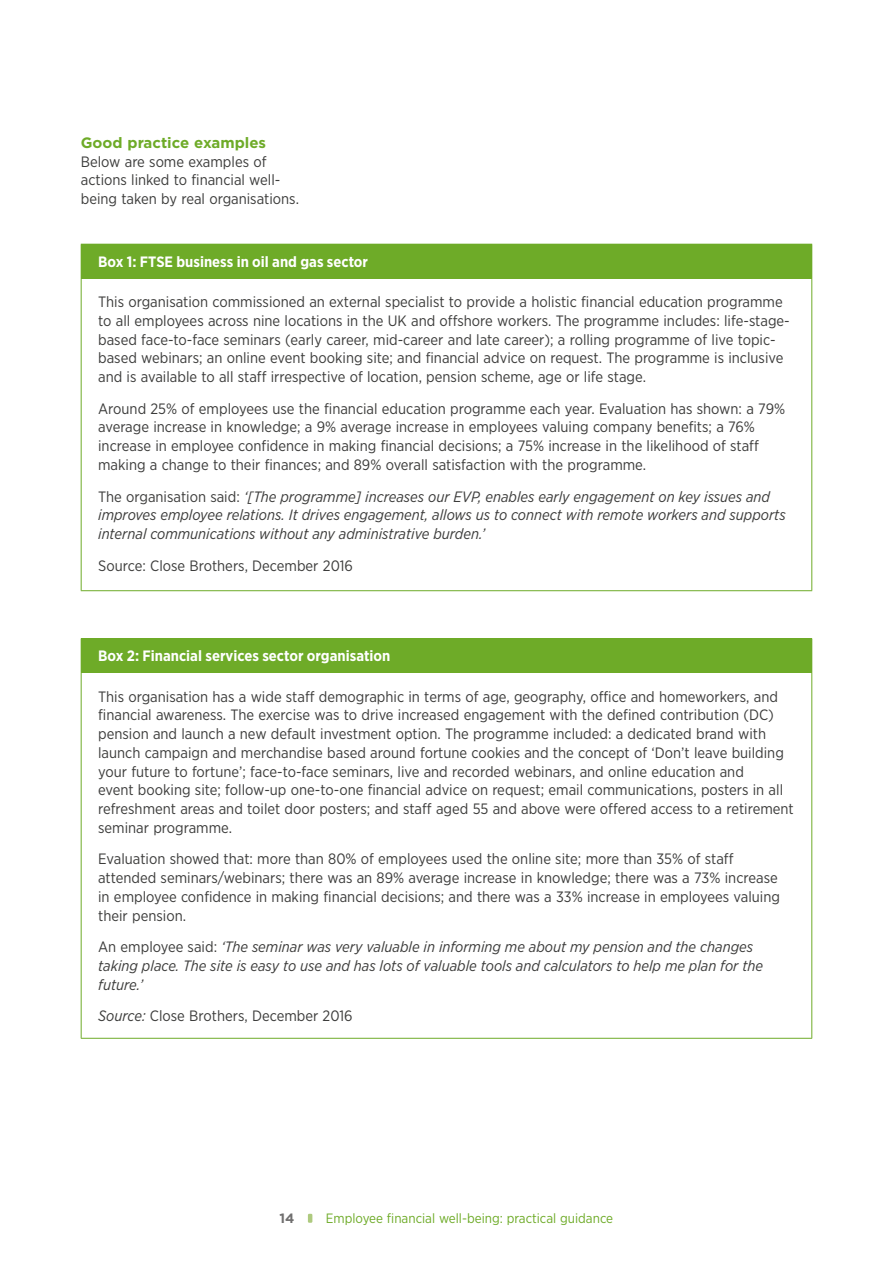
<style>
.page{position:relative;width:893px;height:1263px;background:#fff}
.page>*{position:absolute;margin:0;border:0;box-sizing:border-box;transform-origin:0 0}
.B_body{font:15px/18.8px "Gotham Narrow";color:#3c3c3b}
.B_body-2{font:italic 15px/18.8px "Gotham Narrow";color:#3c3c3b}
.figure_titles{font:700 15px "Gotham Narrow";color:#fff}
.H3_subhead{font:700 15px "Gotham";color:#6eab28}
.t1{font:13.5px "Gotham Narrow";color:#6eab28}
.t2{font:700 13.5px "Gotham";color:#706f6f}
.s1{font-style:normal}
.s2{font-style:italic}
</style>
<div class="page">
<svg style="left:308px;top:1214px;width:4px;height:9px"></svg>
<div style="left:81px;top:639px;width:731px;height:34px;background:#6eab28"></div>
<hr style="left:81px;top:638px;width:731px;height:1px;background:#6eab28">
<hr style="left:81px;top:673px;width:1px;height:365px;background:#6eab28">
<hr style="left:811px;top:673px;width:1px;height:365px;background:#6eab28">
<hr style="left:81px;top:1038px;width:731px;height:1px;background:#6eab28">
<div style="left:81px;top:244px;width:731px;height:34px;background:#6eab28"></div>
<hr style="left:81px;top:278px;width:1px;height:312px;background:#6eab28">
<hr style="left:811px;top:278px;width:1px;height:312px;background:#6eab28">
<hr style="left:81px;top:590px;width:731px;height:1px;background:#6eab28">
<p class="H3_subhead" style="left:81px;top:132px;width:187px">Good practice examples</p>
<p class="B_body" style="left:81px;top:152px;width:220px">Below are some examples of actions linked to financial well&shy;being taken by real organisations.</p>
<p class="figure_titles" style="left:98px;top:252px;width:271px">Box 1: FTSE business in oil and gas sector</p>
<p class="B_body" style="left:98px;top:292px;width:693px">This organisation commissioned an external specialist to provide a holistic financial education programme to all employees across nine locations in the UK and offshore workers. The programme includes: life-stage&shy;based face-to-face seminars (early career, mid-career and late career); a rolling programme of live topic&shy;based webinars; an online event booking site; and financial advice on request. The programme is inclusive and is available to all staff irrespective of location, pension scheme, age or life stage.</p>
<p class="B_body" style="left:98px;top:399px;width:688px">Around 25% of employees use the financial education programme each year. Evaluation has shown: a 79% average increase in knowledge; a 9% average increase in employees valuing company benefits; a 76% increase in employee confidence in making financial decisions; a 75% increase in the likelihood of staff making a change to their finances; and 89% overall satisfaction with the programme.</p>
<p class="B_body-2" style="left:98px;top:487px;width:689px"><span class="s1">The organisation said:</span> ‘[The programme] increases our EVP, enables early engagement on key issues and improves employee relations. It drives engagement, allows us to connect with remote workers and supports internal communications without any administrative burden.’</p>
<p class="B_body" style="left:98px;top:555px;width:256px">Source: Close Brothers, December 2016</p>
<p class="figure_titles" style="left:98px;top:646px;width:294px">Box 2: Financial services sector organisation</p>
<p class="B_body" style="left:98px;top:687px;width:697px">This organisation has a wide staff demographic in terms of age, geography, office and homeworkers, and financial awareness. The exercise was to drive increased engagement with the defined contribution (DC) pension and launch a new default investment option. The programme included: a dedicated brand with launch campaign and merchandise based around fortune cookies and the concept of ‘Don’t leave building your future to fortune’; face-to-face seminars, live and recorded webinars, and online education and<br>event booking site; follow-up one-to-one financial advice on request; email communications, posters in all refreshment areas and toilet door posters; and staff aged 55 and above were offered access to a retirement seminar programme.</p>
<p class="B_body" style="left:98px;top:849px;width:683px">Evaluation showed that: more than 80% of employees used the online site; more than 35% of staff attended seminars/webinars; there was an 89% average increase in knowledge; there was a 73% increase in employee confidence in making financial decisions; and there was a 33% increase in employees valuing their pension.</p>
<p class="B_body-2" style="left:98px;top:937px;width:666px"><span class="s1">An employee said:</span> ‘The seminar was very valuable in informing me about my pension and the changes taking place. The site is easy to use and has lots of valuable tools and calculators to help me plan for the future.’</p>
<p class="B_body" style="left:98px;top:1006px;width:256px"><span class="s2">Source:</span> Close Brothers, December 2016</p>
<p class="t2" style="left:279px;top:1209px;width:16px">14</p>
<p class="t1" style="left:326px;top:1209px;width:289px">Employee financial well-being: practical guidance</p>
</div>
